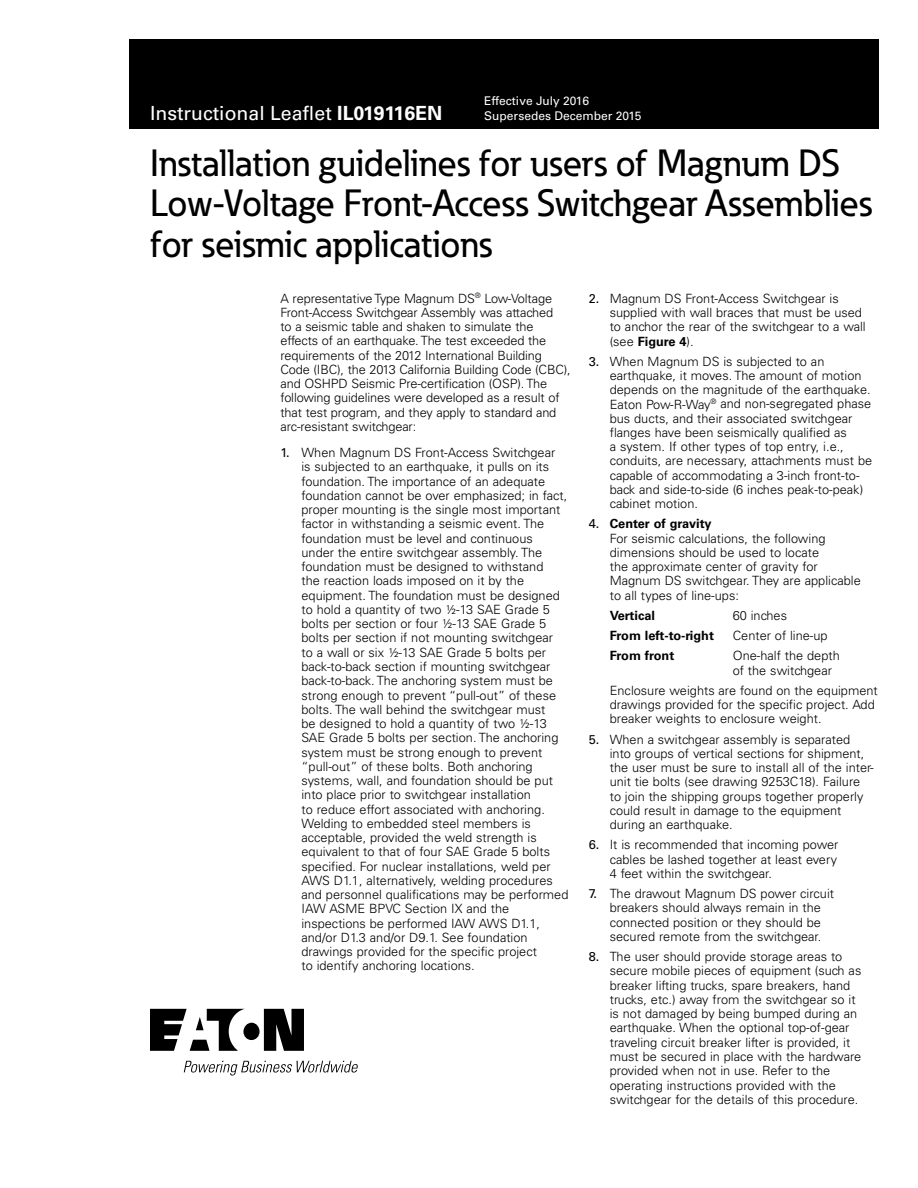
<style>
.page{position:relative;width:918px;height:1188px;background:#fff}
.page>*{position:absolute;margin:0;border:0;box-sizing:border-box;transform-origin:0 0}
.t1{font:500 37.5px/40.5px "Eaton";letter-spacing:-.005em;color:#000}
.t2{font:19.5px "Univers LT Std";color:#fff}
.t3{font:300 12.75px/14.2px "Univers LT Std";color:#000}
.t4{font:700 12.75px "Univers LT Std";color:#000}
.t5{font:12px/15px "Univers LT Std";color:#fff}
.s1{font-weight:700}
.s2{font-weight:400}
</style>
<div class="page">
<div style="left:129px;top:39px;width:750px;height:90px;background:#000"></div>
<svg style="left:150px;top:1009px;width:154px;height:42px"></svg>
<svg style="left:184px;top:1061px;width:174px;height:15px"></svg>
<h2 class="t2" style="left:150px;top:102px;width:294px">Instructional Leaflet <span class="s1">IL019116EN</span></h2>
<p class="t5" style="left:484px;top:93px;width:159px">Effective July 2016<br>Supersedes December 2015</p>
<h1 class="t1" style="left:150px;top:142px;width:724px">Installation guidelines for users of Magnum DS<br>Low-Voltage Front-Access Switchgear Assemblies for seismic applications</h1>
<p class="t3" style="left:280px;top:291px;width:292px">A representative Type Magnum DS<sup>®</sup> Low-Voltage Front-Access Switchgear Assembly was attached<br>to a seismic table and shaken to simulate the effects of an earthquake. The test exceeded the requirements of the 2012 International Building Code (IBC), the 2013 California Building Code (CBC), and OSHPD Seismic Pre-certification (OSP). The following guidelines were developed as a result of that test program, and they apply to standard and arc-resistant switchgear:</p>
<p class="t3" style="left:301px;top:446px;width:268px;text-indent:-21px"><span class="s2">1.</span> When Magnum DS Front-Access Switchgear<br>is subjected to an earthquake, it pulls on its foundation. The importance of an adequate foundation cannot be over emphasized; in fact, proper mounting is the single most important factor in withstanding a seismic event. The foundation must be level and continuous under the entire switchgear assembly. The foundation must be designed to withstand<br>the reaction loads imposed on it by the equipment. The foundation must be designed to hold a quantity of two ½-13 SAE Grade 5 bolts per section or four ½-13 SAE Grade 5 bolts per section if not mounting switchgear<br>to a wall or six ½-13 SAE Grade 5 bolts per back-to-back section if mounting switchgear back-to-back. The anchoring system must be strong enough to prevent “pull-out” of these bolts. The wall behind the switchgear must<br>be designed to hold a quantity of two ½-13<br>SAE Grade 5 bolts per section. The anchoring system must be strong enough to prevent “pull-out” of these bolts. Both anchoring systems, wall, and foundation should be put into place prior to switchgear installation<br>to reduce effort associated with anchoring.<br>Welding to embedded steel members is acceptable, provided the weld strength is equivalent to that of four SAE Grade 5 bolts specified. For nuclear installations, weld per AWS D1.1, alternatively, welding procedures and personnel qualifications may be performed IAW ASME BPVC Section IX and the inspections be performed IAW AWS D1.1, and/or D1.3 and/or D9.1. See foundation drawings provided for the specific project<br>to identify anchoring locations.</p>
<p class="t3" style="left:610px;top:291px;width:258px;text-indent:-21px"><span class="s2">2.</span> Magnum DS Front-Access Switchgear is supplied with wall braces that must be used to anchor the rear of the switchgear to a wall (see <span class="s1">Figure 4</span>).</p>
<p class="t3" style="left:610px;top:354px;width:264px;text-indent:-21px"><span class="s2">3.</span> When Magnum DS is subjected to an earthquake, it moves. The amount of motion depends on the magnitude of the earthquake.<br>Eaton Pow-R-Way<sup>®</sup> and non-segregated phase bus ducts, and their associated switchgear flanges have been seismically qualified as<br>a system. If other types of top entry, i.e., conduits, are necessary, attachments must be capable of accommodating a 3-inch front-to&shy;back and side-to-side (6 inches peak-to-peak) cabinet motion.</p>
<p class="t3" style="left:610px;top:517px;width:253px;text-indent:-21px"><span class="s2">4.</span> <span class="s1">Center of gravity<br></span>For seismic calculations, the following dimensions should be used to locate<br>the approximate center of gravity for Magnum DS switchgear. They are applicable to all types of line-ups:</p>
<p class="t4" style="left:610px;top:608px;width:47px">Vertical</p>
<p class="t3" style="left:733px;top:608px;width:56px">60 inches</p>
<p class="t4" style="left:610px;top:628px;width:106px">From left-to-right</p>
<p class="t3" style="left:733px;top:629px;width:96px">Center of line-up</p>
<p class="t4" style="left:610px;top:648px;width:66px">From front</p>
<p class="t3" style="left:733px;top:649px;width:109px">One-half the depth of the switchgear</p>
<p class="t3" style="left:610px;top:683px;width:270px">Enclosure weights are found on the equipment drawings provided for the specific project. Add breaker weights to enclosure weight.</p>
<p class="t3" style="left:610px;top:732px;width:265px;text-indent:-21px"><span class="s2">5.</span> When a switchgear assembly is separated into groups of vertical sections for shipment, the user must be sure to install all of the inter&shy;unit tie bolts (see drawing 9253C18). Failure to join the shipping groups together properly could result in damage to the equipment during an earthquake.</p>
<p class="t3" style="left:610px;top:838px;width:230px;text-align:justify;text-indent:-21px"><span class="s2">6.</span> It is recommended that incoming power cables be lashed together at least every 4 feet within the switchgear.</p>
<p class="t3" style="left:610px;top:887px;width:226px;text-indent:-21px"><span class="s2">7.</span> The drawout Magnum DS power circuit breakers should always remain in the connected position or they should be secured remote from the switchgear.</p>
<p class="t3" style="left:610px;top:950px;width:253px;text-indent:-21px"><span class="s2">8.</span> The user should provide storage areas to secure mobile pieces of equipment (such as breaker lifting trucks, spare breakers, hand trucks, etc.) away from the switchgear so it is not damaged by being bumped during an earthquake. When the optional top-of-gear traveling circuit breaker lifter is provided, it must be secured in place with the hardware provided when not in use. Refer to the operating instructions provided with the switchgear for the details of this procedure.</p>
</div>
